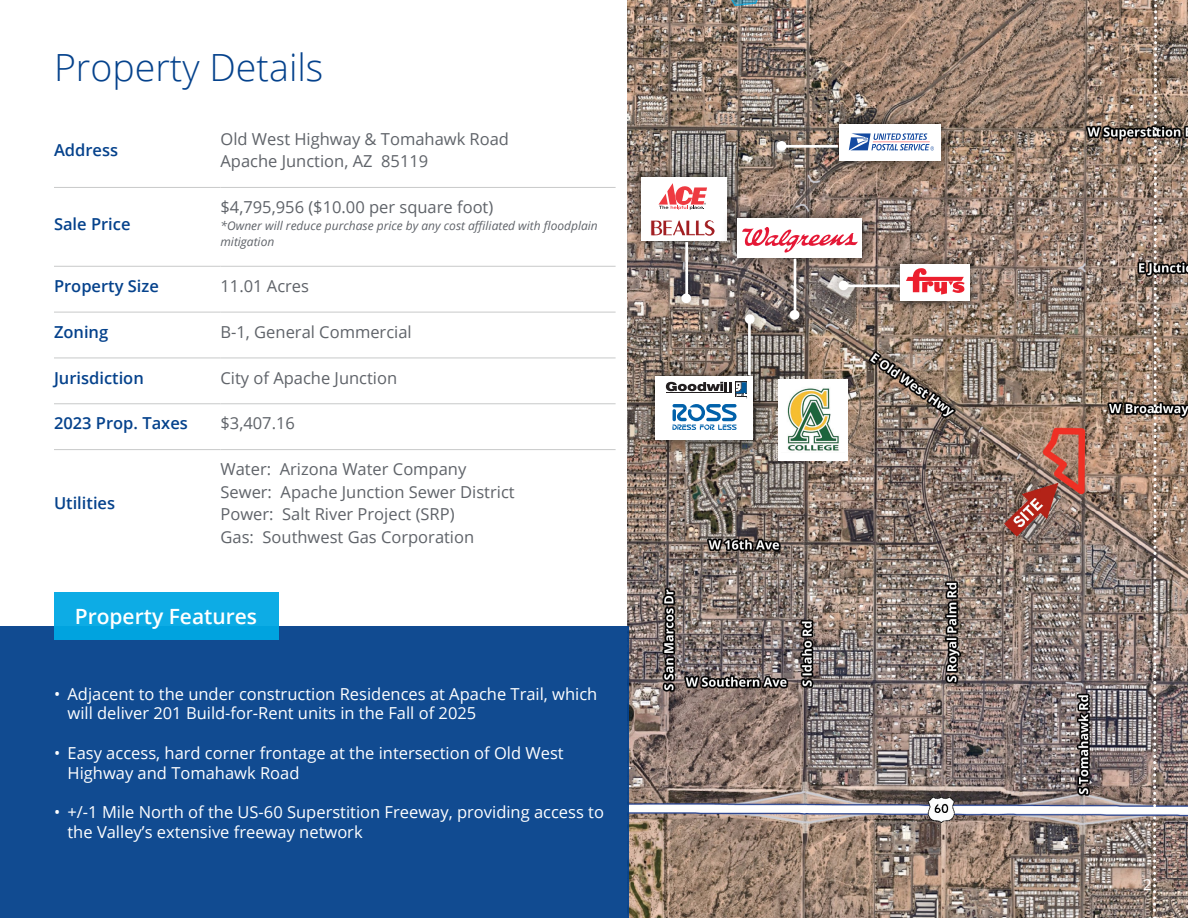
<style>
.page{position:relative;width:1188px;height:918px;background:#fff}
.page>*{position:absolute;margin:0;border:0;box-sizing:border-box;transform-origin:0 0}
.t1{font:300 37.5px "Open Sans";color:#05428c}
.t2{font:600 21px "Open Sans";color:#fff}
.t3{font:16.5px/19.5px "Open Sans";color:#fff}
.Body_Text_-_Dark_Grey_CMYK{font:16.5px/22.5px "Open Sans";color:#5f6369}
.Body_Text_-_Dark_Blue_CMYK{font:600 16.5px "Open Sans";color:#05428c}
.t4{font:15px "Open Sans";color:#fff}
.Body_Text_-_Dark_Grey_CMYK-2{font:italic 12px/16.5px "Open Sans";color:#5f6369}
</style>
<div class="page">
<img style="left:627px;top:0;width:561px;height:918px">
<img style="left:757px;top:105px;width:203px;height:76px">
<hr style="left:783px;top:145px;width:55px;height:3px;background:#fff">
<div style="left:777px;top:141px;width:10px;height:10px;background:#fff;border-radius:50%"></div>
<div style="left:839px;top:125px;width:101px;height:36px;background:#fff"></div>
<img style="left:881px;top:245px;width:109px;height:75px">
<hr style="left:845px;top:284px;width:55px;height:3px;background:#fff">
<div style="left:901px;top:264px;width:69px;height:36px;background:#fff"></div>
<img style="left:636px;top:323px;width:138px;height:137px">
<hr style="left:748px;top:320px;width:3px;height:55px;background:#fff">
<div style="left:656px;top:376px;width:97px;height:64px;background:#fff"></div>
<img style="left:627px;top:157px;width:119px;height:166px">
<hr style="left:685px;top:242px;width:3px;height:55px;background:#fff">
<div style="left:681px;top:293px;width:10px;height:10px;background:#fff;border-radius:50%"></div>
<div style="left:641px;top:177px;width:86px;height:64px;background:#fff"></div>
<img style="left:717px;top:199px;width:164px;height:140px">
<hr style="left:794px;top:259px;width:2px;height:55px;background:#fff">
<div style="left:790px;top:310px;width:9px;height:10px;background:#fff;border-radius:50%"></div>
<div style="left:737px;top:218px;width:125px;height:40px;background:#fff"></div>
<div style="left:778px;top:379px;width:70px;height:81px;background:#fff"></div>
<svg style="left:848px;top:133px;width:86px;height:18px"></svg>
<hr style="left:873px;top:142px;width:57px;height:1px;background:#ee2028">
<svg style="left:906px;top:268px;width:59px;height:27px"></svg>
<svg style="left:651px;top:220px;width:64px;height:16px"></svg>
<svg style="left:659px;top:183px;width:48px;height:27px"></svg>
<svg style="left:666px;top:382px;width:81px;height:16px"></svg>
<svg style="left:672px;top:404px;width:65px;height:26px"></svg>
<svg style="left:742px;top:227px;width:116px;height:26px"></svg>
<img style="left:787px;top:388px;width:52px;height:63px">
<svg style="left:701px;top:0;width:93px;height:7px"></svg>
<div style="left:0;top:626px;width:629px;height:292px;background:#114b91"></div>
<div style="left:54px;top:592px;width:225px;height:48px;background:linear-gradient(to right,#09a9e3,#09a9e3)"></div>
<hr style="left:54px;top:187px;width:167px;height:1px;background:#c8c9c9">
<hr style="left:221px;top:187px;width:395px;height:1px;background:#c8c9c9">
<hr style="left:54px;top:266px;width:167px;height:1px;background:#c8c9c9">
<hr style="left:221px;top:266px;width:395px;height:1px;background:#c8c9c9">
<hr style="left:54px;top:312px;width:167px;height:1px;background:#c8c9c9">
<hr style="left:54px;top:358px;width:167px;height:1px;background:#c8c9c9">
<hr style="left:54px;top:403px;width:167px;height:1px;background:#c8c9c9">
<hr style="left:54px;top:449px;width:167px;height:1px;background:#c8c9c9">
<hr style="left:221px;top:312px;width:395px;height:1px;background:#c8c9c9">
<hr style="left:221px;top:358px;width:395px;height:1px;background:#c8c9c9">
<hr style="left:221px;top:403px;width:395px;height:1px;background:#c8c9c9">
<hr style="left:221px;top:449px;width:395px;height:1px;background:#c8c9c9">
<svg style="left:1152px;top:0;width:7px;height:918px;background:#a08f86"></svg>
<p class="t1" style="left:54px;top:42px;width:271px">Property Details</p>
<p class="Body_Text_-_Dark_Blue_CMYK" style="left:54px;top:139px;width:66px">Address</p>
<p class="Body_Text_-_Dark_Grey_CMYK" style="left:221px;top:127px;width:290px">Old West Highway &amp; Tomahawk Road<br>Apache Junction, AZ 85119</p>
<p class="Body_Text_-_Dark_Blue_CMYK" style="left:54px;top:212px;width:78px">Sale Price</p>
<p class="Body_Text_-_Dark_Grey_CMYK" style="left:221px;top:195px;width:274px">$4,795,956 ($10.00 per square foot)</p>
<p class="Body_Text_-_Dark_Grey_CMYK-2" style="left:221px;top:217px;width:379px">*Owner will reduce purchase price by any cost affiliated with floodplain mitigation</p>
<p class="Body_Text_-_Dark_Blue_CMYK" style="left:54px;top:275px;width:106px">Property Size</p>
<p class="Body_Text_-_Dark_Grey_CMYK" style="left:221px;top:274px;width:90px">11.01 Acres</p>
<p class="Body_Text_-_Dark_Blue_CMYK" style="left:54px;top:320px;width:56px">Zoning</p>
<p class="Body_Text_-_Dark_Grey_CMYK" style="left:221px;top:320px;width:193px">B-1, General Commercial</p>
<p class="Body_Text_-_Dark_Blue_CMYK" style="left:54px;top:366px;width:91px">Jurisdiction</p>
<p class="Body_Text_-_Dark_Grey_CMYK" style="left:221px;top:366px;width:178px">City of Apache Junction</p>
<p class="Body_Text_-_Dark_Blue_CMYK" style="left:54px;top:412px;width:135px">2023 Prop. Taxes</p>
<p class="Body_Text_-_Dark_Grey_CMYK" style="left:221px;top:412px;width:76px">$3,407.16</p>
<p class="Body_Text_-_Dark_Blue_CMYK" style="left:54px;top:492px;width:63px">Utilities</p>
<p class="Body_Text_-_Dark_Grey_CMYK" style="left:221px;top:458px;width:296px">Water: Arizona Water Company Sewer: Apache Junction Sewer District Power: Salt River Project (SRP)<br>Gas: Southwest Gas Corporation</p>
<p class="t2" style="left:75px;top:602px;width:184px">Property Features</p>
<p class="t3" style="left:68px;top:684px;width:531px;text-indent:-14px">• Adjacent to the under construction Residences at Apache Trail, which will deliver 201 Build-for-Rent units in the Fall of 2025</p>
<p class="t3" style="left:68px;top:743px;width:498px;text-indent:-14px">• Easy access, hard corner frontage at the intersection of Old West<br>Highway and Tomahawk Road</p>
<p class="t3" style="left:68px;top:802px;width:538px;text-indent:-14px">• +/-1 Mile North of the US-60 Superstition Freeway, providing access to the Valley’s extensive freeway network</p>
<p class="t4" style="left:1143px;top:874px;width:10px">2</p>
</div>
